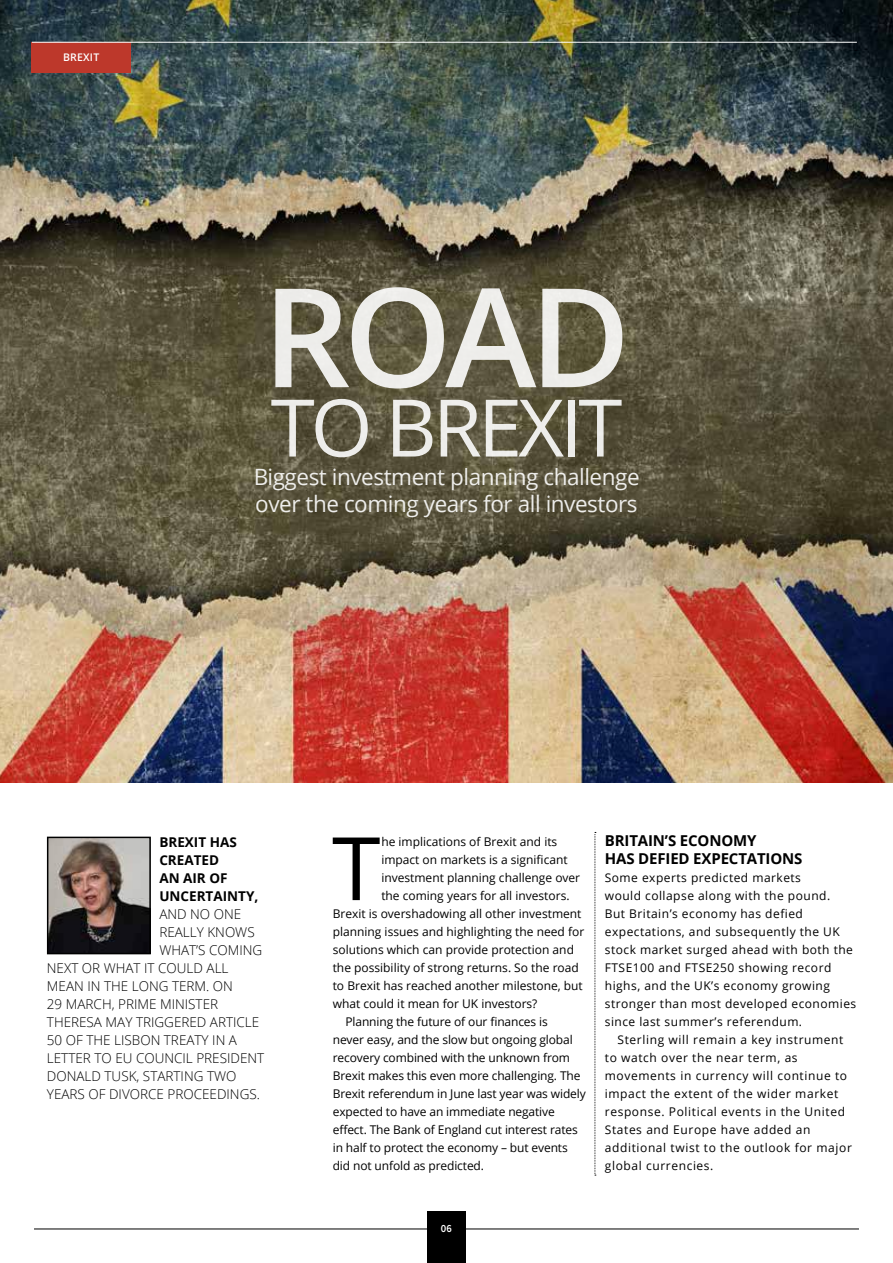
<style>
.page{position:relative;width:893px;height:1263px;background:#fff}
.page>*{position:absolute;margin:0;border:0;box-sizing:border-box;transform-origin:0 0}
.t1{font:600 137.85px "Open Sans";color:#fff}
.t2{font:87.6px "Open Sans";color:#000}
.t3{font:79.5px "Open Sans";letter-spacing:-.05em;color:#fff}
.t4{font:22.5px/27px "Open Sans";letter-spacing:-.02em;color:#fff}
.t5{font:700 15px/18px "Open Sans";letter-spacing:-.01em;color:#000}
.t6{font:300 13.5px "Open Sans";color:#000}
.t7{font:700 13.5px/18px "Open Sans";color:#000}
.t8{font:12px "Open Sans";color:#000}
.t9{font:12px/18px "Open Sans";letter-spacing:.04em;color:#000}
.t10{font:12px/18px "Open Sans";letter-spacing:.05em;color:#000}
.t11{font:600 10.5px "Open Sans";letter-spacing:.02em;color:#fff}
.t12{font:600 10.5px "Proxima Nova Cond";color:#fff}
</style>
<div class="page">
<img style="left:0;top:0;width:893px;height:782px">
<hr style="left:34px;top:1228px;width:825px;height:1px;background:#000">
<div style="left:427px;top:1212px;width:39px;height:51px;background:#000"></div>
<div style="left:32px;top:42px;width:99px;height:30px;background:#bd382b"></div>
<hr style="left:32px;top:42px;width:825px;height:1px;background:#fff">
<svg style="left:595px;top:832px;width:1px;height:344px"></svg>
<img style="left:50px;top:840px;width:98px;height:111px">
<div style="left:47px;top:837px;width:104px;height:117px;border:2px solid #000"></div>
<p class="t11" style="left:63px;top:50px;width:38px">BREXIT</p>
<h1 class="t1" style="left:262px;top:243px;width:370px">ROAD</h1>
<h3 class="t3" style="left:271px;top:373px;width:353px">TO BREXIT</h3>
<h3 class="t4" style="left:253px;top:463px;width:388px">Biggest investment planning challenge over the coming years for all investors</h3>
<p class="t7" style="left:159px;top:833px;width:100px">BREXIT HAS<br>CREATED<br>AN AIR OF<br>UNCERTAINTY,</p>
<p class="t6" style="left:159px;top:905px;width:83px">AND NO ONE</p>
<p class="t6" style="left:159px;top:923px;width:97px">REALLY KNOWS</p>
<p class="t6" style="left:159px;top:941px;width:104px">WHAT’S COMING</p>
<p class="t6" style="left:47px;top:959px;width:183px">NEXT OR WHAT IT COULD ALL</p>
<p class="t6" style="left:47px;top:977px;width:188px">MEAN IN THE LONG TERM. ON</p>
<p class="t6" style="left:47px;top:995px;width:173px">29 MARCH, PRIME MINISTER</p>
<p class="t6" style="left:47px;top:1013px;width:214px">THERESA MAY TRIGGERED ARTICLE</p>
<p class="t6" style="left:47px;top:1031px;width:192px">50 OF THE LISBON TREATY IN A</p>
<p class="t6" style="left:47px;top:1049px;width:219px">LETTER TO EU COUNCIL PRESIDENT</p>
<p class="t6" style="left:47px;top:1067px;width:191px">DONALD TUSK, STARTING TWO</p>
<p class="t6" style="left:47px;top:1085px;width:215px">YEARS OF DIVORCE PROCEEDINGS.</p>
<h2 class="t2" style="left:332px;top:808px;width:50px">T</h2>
<p class="t8" style="left:381px;top:833px;width:177px">he implications of Brexit and its</p>
<p class="t8" style="left:381px;top:851px;width:188px">impact on markets is a significant</p>
<p class="t8" style="left:381px;top:869px;width:200px">investment planning challenge over</p>
<p class="t8" style="left:381px;top:887px;width:190px">the coming years for all investors.</p>
<p class="t8" style="left:333px;top:905px;width:250px">Brexit is overshadowing all other investment</p>
<p class="t8" style="left:333px;top:923px;width:253px">planning issues and highlighting the need for</p>
<p class="t8" style="left:333px;top:941px;width:243px">solutions which can provide protection and</p>
<p class="t8" style="left:333px;top:959px;width:248px">the possibility of strong returns. So the road</p>
<p class="t8" style="left:333px;top:977px;width:252px">to Brexit has reached another milestone, but</p>
<p class="t8" style="left:333px;top:995px;width:206px">what could it mean for UK investors?</p>
<p class="t8" style="left:345px;top:1013px;width:204px">Planning the future of our finances is</p>
<p class="t8" style="left:333px;top:1031px;width:242px">never easy, and the slow but ongoing global</p>
<p class="t8" style="left:333px;top:1049px;width:239px">recovery combined with the unknown from</p>
<p class="t8" style="left:333px;top:1067px;width:249px">Brexit makes this even more challenging. The</p>
<p class="t8" style="left:333px;top:1085px;width:255px">Brexit referendum in June last year was widely</p>
<p class="t8" style="left:333px;top:1103px;width:224px">expected to have an immediate negative</p>
<p class="t8" style="left:333px;top:1121px;width:247px">effect. The Bank of England cut interest rates</p>
<p class="t8" style="left:333px;top:1139px;width:236px">in half to protect the economy – but events</p>
<p class="t8" style="left:333px;top:1157px;width:153px">did not unfold as predicted.</p>
<p class="t5" style="left:605px;top:831px;width:199px">BRITAIN’S ECONOMY<br>HAS DEFIED EXPECTATIONS</p>
<p class="t9" style="left:605px;top:868px;width:253px">Some experts predicted markets<br>would collapse along with the pound.<br>But Britain’s economy has defied expectations, and subsequently the UK stock market surged ahead with both the FTSE100 and FTSE250 showing record highs, and the UK’s economy growing stronger than most developed economies since last summer’s referendum.</p>
<p class="t10" style="left:605px;top:1030px;width:249px;text-indent:13px">Sterling will remain a key instrument to watch over the near term, as movements in currency will continue to impact the extent of the wider market response. Political events in the United States and Europe have added an additional twist to the outlook for major global currencies.</p>
<p class="t12" style="left:441px;top:1223px;width:12px">06</p>
</div>
